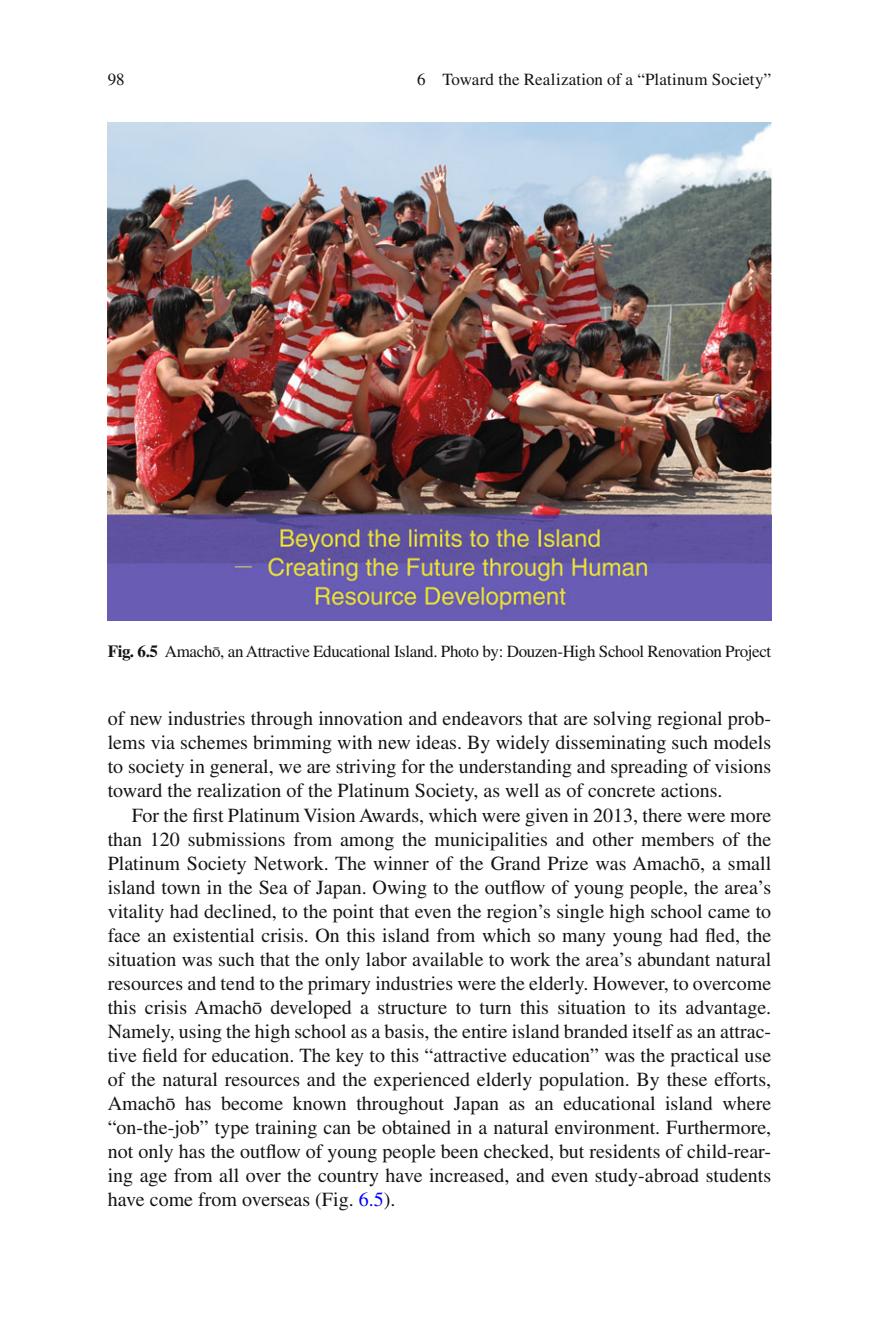
<style>
.page{position:relative;width:879px;height:1333px;background:#fff}
.page>*{position:absolute;margin:0;border:0;box-sizing:border-box;transform-origin:0 0}
.t1{font:20px/24px "Times";color:#131413;text-align:justify}
.t2{font:17px "Times";letter-spacing:-.02em;color:#131413}
.t3{font:17px "Times";letter-spacing:.005em;color:#131413}
.s1{font-weight:700}
.s2{font-family:"STIX General"}
.s3{color:#00f}
</style>
<div class="page">
<img style="left:108px;top:122px;width:663px;height:499px">
<p class="t2" style="left:108px;top:73px;width:18px">98</p>
<p class="t3" style="left:417px;top:73px;width:356px">6 Toward the Realization of a “Platinum Society ”</p>
<p class="t2" style="left:108px;top:645px;width:665px"><span class="s1">Fig. 6.5</span> Amach<span class="s2">ō</span>, an Attractive Educational Island. Photo by: Douzen-High School Renovation Project</p>
<p class="t1" style="left:108px;top:708px;width:665px">of new industries through innovation and endeavors that are solving regional prob&shy;lems via schemes brimming with new ideas. By widely disseminating such models to society in general, we are striving for the understanding and spreading of visions toward the realization of the Platinum Society, as well as of concrete actions.</p>
<p class="t1" style="left:108px;top:804px;width:665px;text-indent:24px">For the first Platinum Vision Awards, which were given in 2013, there were more than 120 submissions from among the municipalities and other members of the Platinum Society Network. The winner of the Grand Prize was Amach<span class="s2">ō</span>, a small island town in the Sea of Japan. Owing to the outflow of young people, the area’s vitality had declined, to the point that even the region’s single high school came to face an existential crisis. On this island from which so many young had fled, the situation was such that the only labor available to work the area’s abundant natural resources and tend to the primary industries were the elderly. However, to overcome this crisis Amach<span class="s2">ō</span> developed a structure to turn this situation to its advantage.<br>Namely, using the high school as a basis, the entire island branded itself as an attrac&shy;tive field for education. The key to this “attractive education” was the practical use of the natural resources and the experienced elderly population. By these efforts, Amach<span class="s2">ō</span> has become known throughout Japan as an educational island where “on-the- job” type training can be obtained in a natural environment. Furthermore, not only has the outflow of young people been checked, but residents of child-rear&shy;ing age from all over the country have increased, and even study-abroad students have come from overseas (Fig. <span class="s3">6.5</span> ).</p>
</div>
